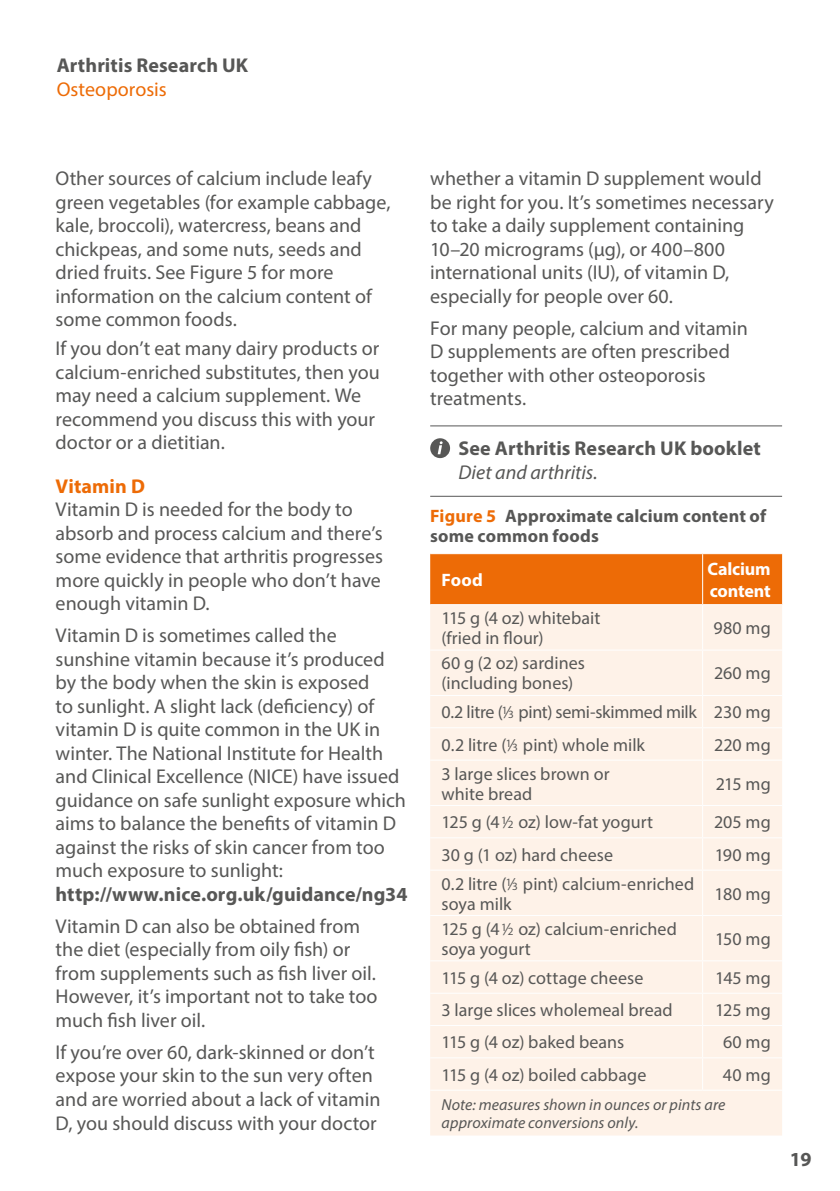
<style>
.page{position:relative;width:840px;height:1191px;background:#fff}
.page>*{position:absolute;margin:0;border:0;box-sizing:border-box;transform-origin:0 0}
.t1{font:20px/23.6px "Myriad Pro";color:#575756}
.t2{font:700 20px "Myriad Pro";letter-spacing:.005em;color:#575756}
.t3{font:italic 20px "Myriad Pro";color:#575756}
.t4{font:20px "Myriad Pro";color:#ed6b06}
.t5{font:700 20px "Myriad Pro";letter-spacing:.005em;color:#ed6b06}
.t6{font:18px/20px "Myriad Pro";color:#575756}
.t7{font:700 18px/20px "Myriad Pro";letter-spacing:.01em;color:#575756}
.t8{font:700 18px/22.2px "Myriad Pro";letter-spacing:-.01em;color:#fff}
.t9{font:italic 16px/18px "Myriad Pro";letter-spacing:.005em;color:#575756}
.s1{color:#ed6b06}
.s2{font-size:11.2px}
</style>
<div class="page">
<hr style="left:430px;top:425px;width:351px;height:1px;background:#575756">
<hr style="left:430px;top:496px;width:351px;height:1px;background:#575756">
<div style="left:430px;top:438px;width:20px;height:20px;background:#575756;border-radius:50%"></div>
<svg style="left:437px;top:441px;width:5px;height:13px"></svg>
<div style="left:430px;top:554px;width:351px;height:50px;background:#ed6b06"></div>
<div style="left:430px;top:605px;width:351px;height:530px;background:#fef2e8"></div>
<hr style="left:701px;top:554px;width:1px;height:50px;background:#fff">
<hr style="left:701px;top:605px;width:1px;height:44px;background:#fff">
<hr style="left:430px;top:649px;width:272px;height:1px;background:#fff">
<hr style="left:702px;top:649px;width:79px;height:1px;background:#fff">
<hr style="left:701px;top:650px;width:1px;height:45px;background:#fff">
<hr style="left:430px;top:695px;width:272px;height:1px;background:#fff">
<hr style="left:702px;top:695px;width:79px;height:1px;background:#fff">
<hr style="left:701px;top:696px;width:1px;height:31px;background:#fff">
<hr style="left:430px;top:727px;width:272px;height:1px;background:#fff">
<hr style="left:702px;top:727px;width:79px;height:1px;background:#fff">
<hr style="left:701px;top:728px;width:1px;height:31px;background:#fff">
<hr style="left:430px;top:759px;width:272px;height:1px;background:#fff">
<hr style="left:702px;top:759px;width:79px;height:1px;background:#fff">
<hr style="left:701px;top:760px;width:1px;height:45px;background:#fff">
<hr style="left:430px;top:805px;width:272px;height:1px;background:#fff">
<hr style="left:702px;top:805px;width:79px;height:1px;background:#fff">
<hr style="left:701px;top:806px;width:1px;height:31px;background:#fff">
<hr style="left:430px;top:837px;width:272px;height:1px;background:#fff">
<hr style="left:702px;top:837px;width:79px;height:1px;background:#fff">
<hr style="left:701px;top:838px;width:1px;height:31px;background:#fff">
<hr style="left:430px;top:869px;width:272px;height:1px;background:#fff">
<hr style="left:702px;top:869px;width:79px;height:1px;background:#fff">
<hr style="left:701px;top:870px;width:1px;height:45px;background:#fff">
<hr style="left:430px;top:915px;width:272px;height:1px;background:#fff">
<hr style="left:702px;top:915px;width:79px;height:1px;background:#fff">
<hr style="left:701px;top:916px;width:1px;height:44px;background:#fff">
<hr style="left:430px;top:960px;width:272px;height:1px;background:#fff">
<hr style="left:702px;top:960px;width:79px;height:1px;background:#fff">
<hr style="left:701px;top:961px;width:1px;height:31px;background:#fff">
<hr style="left:430px;top:992px;width:272px;height:1px;background:#fff">
<hr style="left:702px;top:992px;width:79px;height:1px;background:#fff">
<hr style="left:701px;top:993px;width:1px;height:32px;background:#fff">
<hr style="left:430px;top:1025px;width:272px;height:1px;background:#fff">
<hr style="left:702px;top:1025px;width:79px;height:1px;background:#fff">
<hr style="left:701px;top:1026px;width:1px;height:31px;background:#fff">
<hr style="left:430px;top:1057px;width:272px;height:1px;background:#fff">
<hr style="left:702px;top:1057px;width:79px;height:1px;background:#fff">
<hr style="left:701px;top:1058px;width:1px;height:31px;background:#fff">
<hr style="left:430px;top:1089px;width:272px;height:1px;background:#fff">
<hr style="left:702px;top:1089px;width:79px;height:1px;background:#fff">
<p class="t2" style="left:57px;top:52px;width:193px">Arthritis Research UK</p>
<p class="t4" style="left:57px;top:77px;width:111px">Osteoporosis</p>
<p class="t1" style="left:56px;top:166px;width:336px">Other sources of calcium include leafy green vegetables (for example cabbage, kale, broccoli), watercress, beans and chickpeas, and some nuts, seeds and dried fruits. See Figure 5 for more information on the calcium content of some common foods.</p>
<p class="t1" style="left:56px;top:336px;width:325px">If you don’t eat many dairy products or calcium-enriched substitutes, then you may need a calcium supplement. We recommend you discuss this with your doctor or a dietitian.</p>
<p class="t5" style="left:56px;top:473px;width:91px">Vitamin D</p>
<p class="t1" style="left:56px;top:497px;width:329px">Vitamin D is needed for the body to absorb and process calcium and there’s some evidence that arthritis progresses more quickly in people who don’t have enough vitamin D.</p>
<p class="t1" style="left:56px;top:623px;width:352px">Vitamin D is sometimes called the sunshine vitamin because it’s produced by the body when the skin is exposed<br>to sunlight. A slight lack (deficiency) of vitamin D is quite common in the UK in winter. The National Institute for Health and Clinical Excellence (NICE) have issued guidance on safe sunlight exposure which aims to balance the benefits of vitamin D against the risks of skin cancer from too much exposure to sunlight:</p>
<p class="t2" style="left:56px;top:881px;width:353px">http://www.nice.org.uk/guidance/ng34</p>
<p class="t1" style="left:56px;top:914px;width:323px">Vitamin D can also be obtained from the diet (especially from oily fish) or from supplements such as fish liver oil.<br>However, it’s important not to take too much fish liver oil.</p>
<p class="t1" style="left:56px;top:1040px;width:326px">If you’re over 60, dark-skinned or don’t expose your skin to the sun very often and are worried about a lack of vitamin D, you should discuss with your doctor</p>
<p class="t1" style="left:430px;top:166px;width:345px">whether a vitamin D supplement would be right for you. It’s sometimes necessary to take a daily supplement containing 10–20 micrograms (μg), or 400–800 international units (IU), of vitamin D, especially for people over 60.</p>
<p class="t1" style="left:430px;top:316px;width:319px">For many people, calcium and vitamin<br>D supplements are often prescribed together with other osteoporosis treatments.</p>
<p class="t2" style="left:458px;top:435px;width:304px">See Arthritis Research UK booklet</p>
<p class="t3" style="left:458px;top:460px;width:140px">Diet and arthritis.</p>
<p class="t7" style="left:430px;top:505px;width:337px"><span class="s1">Figure 5</span> Approximate calcium content of some common foods</p>
<p class="t8" style="left:441px;top:568px;width:43px">Food</p>
<p class="t8" style="left:707px;top:557px;width:65px">Calcium content</p>
<p class="t6" style="left:441px;top:608px;width:160px">115 g (4 oz) whitebait (fried in flour)</p>
<p class="t6" style="left:713px;top:618px;width:59px">980 mg</p>
<p class="t6" style="left:441px;top:653px;width:145px">60 g (2 oz) sardines (including bones)</p>
<p class="t6" style="left:441px;top:654px;width:330px;line-height:38.8px;text-align:right">260 mg<br>0.2 litre (<sup>1</sup>⁄<span class="s2">3</span> pint) semi-skimmed milk 230 mg</p>
<p class="t6" style="left:441px;top:734px;width:205px">0.2 litre (<sup>1</sup>⁄<span class="s2">3</span> pint) whole milk</p>
<p class="t6" style="left:713px;top:734px;width:58px">220 mg</p>
<p class="t6" style="left:441px;top:763px;width:169px">3 large slices brown or white bread</p>
<p class="t6" style="left:715px;top:773px;width:56px">215 mg</p>
<p class="t6" style="left:441px;top:812px;width:213px">125 g (4<sup>1</sup>⁄<span class="s2">2</span> oz) low-fat yogurt</p>
<p class="t6" style="left:713px;top:812px;width:58px">205 mg</p>
<p class="t6" style="left:441px;top:844px;width:173px">30 g (1 oz) hard cheese</p>
<p class="t6" style="left:714px;top:844px;width:57px">190 mg</p>
<p class="t6" style="left:441px;top:873px;width:254px">0.2 litre (<sup>1</sup>⁄<span class="s2">3</span> pint) calcium-enriched soya milk</p>
<p class="t6" style="left:714px;top:883px;width:58px">180 mg</p>
<p class="t6" style="left:441px;top:918px;width:237px">125 g (4<sup>1</sup>⁄<span class="s2">2</span> oz) calcium-enriched soya yogurt</p>
<p class="t6" style="left:714px;top:928px;width:57px">150 mg</p>
<p class="t6" style="left:441px;top:967px;width:203px">115 g (4 oz) cottage cheese</p>
<p class="t6" style="left:714px;top:967px;width:57px">145 mg</p>
<p class="t6" style="left:441px;top:999px;width:232px">3 large slices wholemeal bread</p>
<p class="t6" style="left:714px;top:999px;width:57px">125 mg</p>
<p class="t6" style="left:441px;top:1032px;width:184px">115 g (4 oz) baked beans</p>
<p class="t6" style="left:722px;top:1032px;width:49px">60 mg</p>
<p class="t6" style="left:441px;top:1064px;width:206px">115 g (4 oz) boiled cabbage</p>
<p class="t6" style="left:722px;top:1064px;width:49px">40 mg</p>
<p class="t9" style="left:441px;top:1095px;width:285px">Note: measures shown in ounces or pints are approximate conversions only.</p>
<p class="t2" style="left:789px;top:1146px;width:23px">19</p>
</div>
